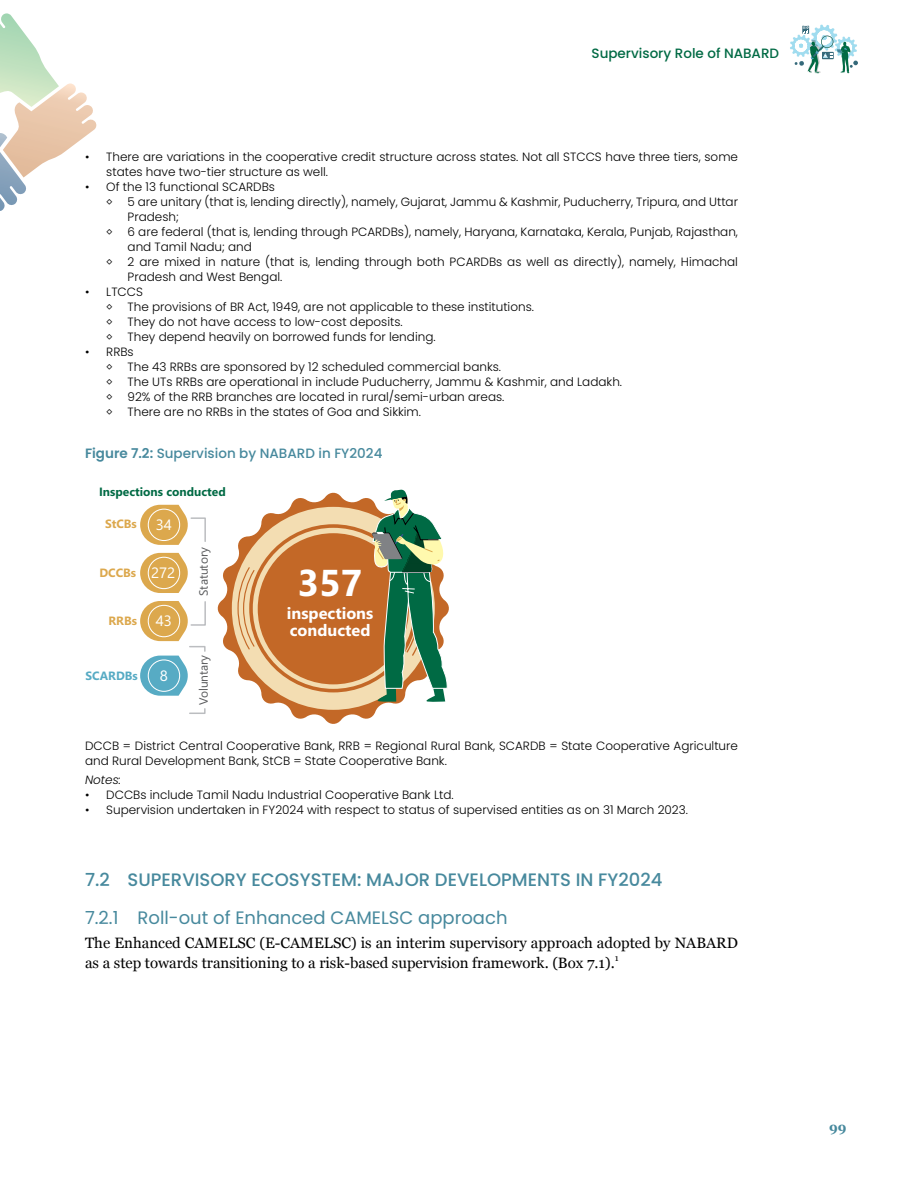
<style>
.page{position:relative;width:918px;height:1188px;background:#fff}
.page>*{position:absolute;margin:0;border:0;box-sizing:border-box;transform-origin:0 0}
.t1{font:700 37.35px "Segoe UI";color:#fff}
.t2{font:500 18px "Poppins";color:#47899d}
.t3{font:18px "Poppins";color:#47899d}
.t4{font:700 16.35px/17.9px "Segoe UI";color:#fff}
.t5{font:15px/19.5px "Georgia";color:#000}
.t6{font:15px "Segoe UI";color:#fff}
.t7{font:500 13.5px "Poppins";color:#47899d}
.t8{font:500 13.5px "Poppins";color:#006a44}
.t9{font:700 13.5px "Georgia";color:#47899d}
.t10{font:300 12px/15px "Poppins";color:#000}
.t11{font:700 12px "Segoe UI";color:#006a44}
.t12{font:12px "Segoe UI";color:#58595b}
.t13{font:700 12px "Segoe UI";color:#dca84d}
.t14{font:700 12px "Segoe UI";color:#57abc4}
.t15{font:italic 300 12px "Poppins";color:#000}
.t16{font:9px "Georgia";color:#000}
.s1{font-weight:600}
</style>
<div class="page">
<svg style="left:790px;top:24px;width:68px;height:49px"></svg>
<svg style="left:0;top:13px;width:97px;height:198px"></svg>
<svg style="left:217px;top:492px;width:232px;height:232px"></svg>
<div style="left:232px;top:507px;width:203px;height:203px;background:#f3ddb2;border-radius:50%"></div>
<svg style="left:249px;top:524px;width:168px;height:168px"></svg>
<svg style="left:253px;top:528px;width:161px;height:161px"></svg>
<svg style="left:237px;top:567px;width:18px;height:82px"></svg>
<div style="left:258px;top:533px;width:151px;height:151px;background:#c36827;border-radius:50%"></div>
<svg style="left:372px;top:489px;width:76px;height:235px"></svg>
<svg style="left:140px;top:505px;width:66px;height:209px"></svg>
<p class="t8" style="left:592px;top:45px;width:189px">Supervisory Role of NABARD</p>
<p class="t10" style="left:106px;top:150px;width:633px;text-indent:-21px">• There are variations in the cooperative credit structure across states. Not all STCCS have three tiers, some states have two-tier structure as well.</p>
<p class="t10" style="left:85px;top:180px;width:191px">• Of the 13 functional SCARDBs</p>
<p class="t10" style="left:106px;top:195px;width:633px">◊ 5 are unitary (that is, lending directly), namely, Gujarat, Jammu &amp; Kashmir, Puducherry, Tripura, and Uttar</p>
<p class="t10" style="left:128px;top:210px;width:53px">Pradesh;</p>
<p class="t10" style="left:106px;top:225px;width:633px">◊ 6 are federal (that is, lending through PCARDBs), namely, Haryana, Karnataka, Kerala, Punjab, Rajasthan,</p>
<p class="t10" style="left:128px;top:240px;width:126px">and Tamil Nadu; and</p>
<p class="t10" style="left:106px;top:255px;width:633px">◊ 2 are mixed in nature (that is, lending through both PCARDBs as well as directly), namely, Himachal</p>
<p class="t10" style="left:128px;top:270px;width:156px">Pradesh and West Bengal.</p>
<p class="t10" style="left:106px;top:285px;width:429px;text-indent:-21px">• LTCCS<br>◊ The provisions of BR Act, 1949, are not applicable to these institutions. ◊ They do not have access to low-cost deposits.<br>◊ They depend heavily on borrowed funds for lending.</p>
<p class="t10" style="left:106px;top:345px;width:517px;text-indent:-21px">• RRBs<br>◊ The 43 RRBs are sponsored by 12 scheduled commercial banks.<br>◊ The UTs RRBs are operational in include Puducherry, Jammu &amp; Kashmir, and Ladakh. ◊ 92% of the RRB branches are located in rural/semi-urban areas.<br>◊ There are no RRBs in the states of Goa and Sikkim.</p>
<p class="t7" style="left:85px;top:446px;width:299px"><span class="s1">Figure 7.2:</span> Supervision by NABARD in FY2024</p>
<p class="t11" style="left:99px;top:487px;width:128px">Inspections conducted</p>
<p class="t13" style="left:105px;top:519px;width:33px">StCBs</p>
<p class="t6" style="left:156px;top:519px;width:18px">34</p>
<p class="t13" style="left:99px;top:568px;width:38px">DCCBs</p>
<p class="t13" style="left:108px;top:616px;width:30px">RRBs</p>
<p class="t6" style="left:151px;top:567px;width:26px">272</p>
<p class="t6" style="left:156px;top:615px;width:18px">43</p>
<p class="t12" style="left:199px;top:596px;width:50px;rotate:-90deg">Statutory</p>
<h1 class="t1" style="left:298px;top:568px;width:66px">357</h1>
<h3 class="t4" style="left:287px;top:605px;width:88px">inspections conducted</h3>
<p class="t14" style="left:86px;top:671px;width:54px">SCARDBs</p>
<p class="t6" style="left:160px;top:669px;width:10px">8</p>
<p class="t12" style="left:199px;top:705px;width:52px;rotate:-90deg">Voluntary</p>
<p class="t10" style="left:85px;top:738px;width:654px">DCCB = District Central Cooperative Bank, RRB = Regional Rural Bank, SCARDB = State Cooperative Agriculture and Rural Development Bank, StCB = State Cooperative Bank.</p>
<p class="t15" style="left:85px;top:773px;width:38px">Notes:</p>
<p class="t10" style="left:85px;top:787px;width:370px">• DCCBs include Tamil Nadu Industrial Cooperative Bank Ltd.</p>
<p class="t10" style="left:85px;top:802px;width:604px">• Supervision undertaken in FY2024 with respect to status of supervised entities as on 31 March 2023.</p>
<h2 class="t2" style="left:85px;top:870px;width:579px">7.2 SUPERVISORY ECOSYSTEM: MAJOR DEVELOPMENTS IN FY2024</h2>
<h2 class="t3" style="left:85px;top:908px;width:424px">7.2.1 Roll-out of Enhanced CAMELSC approach</h2>
<p class="t5" style="left:85px;top:933px;width:654px">The Enhanced CAMELSC (E-CAMELSC) is an interim supervisory approach adopted by NABARD as a step towards transitioning to a risk-based supervision framework. (Box 7.1).</p>
<p class="t16" style="left:615px;top:951px;width:5px">1</p>
<p class="t9" style="left:829px;top:1117px;width:19px">99</p>
</div>
